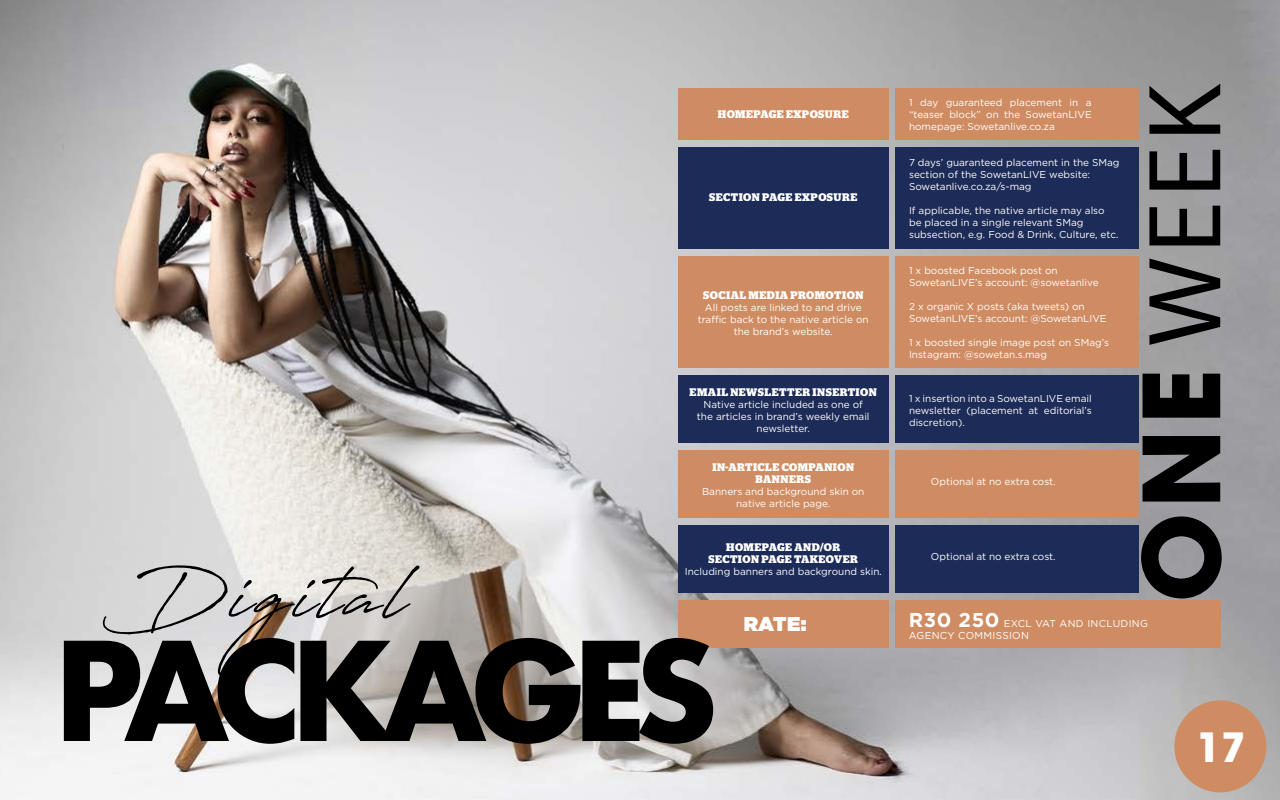
<style>
.page{position:relative;width:1280px;height:800px;background:#fff}
.page>*{position:absolute;margin:0;border:0;box-sizing:border-box;transform-origin:0 0}
.t1{font:700 133px "Futura";letter-spacing:-.11em;color:#000}
.t2{font:105px "Myriad Pro";color:#000}
.t3{font:79.1px "Antro Vectra Bolder";letter-spacing:.06em;color:#000}
.t4{font:700 40px "ITC Avant Garde Std";color:#fff}
.t5{font:900 20px "Gotham";color:#fff}
.t6{font:700 11px/12px "Stag";letter-spacing:.05em;color:#fff;text-align:center}
.t7{font:10px/12px "Gotham";color:#fff}
.t8{font:10px/12px "Gotham";letter-spacing:.03em;color:#fff}
.s1{font-family:"ITC Avant Garde Std";font-weight:700}
.s2{font-family:"Myriad Pro"}
.s3{font-weight:700;font-size:20px}
</style>
<div class="page">
<img style="left:0;top:0;width:1280px;height:800px">
<div style="left:895px;top:600px;width:326px;height:48px;background:#cf8c62"></div>
<div style="left:678px;top:600px;width:211px;height:48px;background:#cf8c62"></div>
<div style="left:895px;top:88px;width:244px;height:52px;background:#cf8c62"></div>
<div style="left:895px;top:147px;width:244px;height:102px;background:#1c2b57"></div>
<div style="left:895px;top:256px;width:244px;height:112px;background:#cf8c62"></div>
<div style="left:895px;top:375px;width:244px;height:68px;background:#1c2b57"></div>
<div style="left:895px;top:450px;width:244px;height:68px;background:#cf8c62"></div>
<div style="left:895px;top:525px;width:244px;height:68px;background:#1c2b57"></div>
<div style="left:678px;top:88px;width:211px;height:52px;background:#cf8c62"></div>
<div style="left:678px;top:147px;width:211px;height:102px;background:#1c2b57"></div>
<div style="left:678px;top:256px;width:211px;height:112px;background:#cf8c62"></div>
<div style="left:678px;top:375px;width:211px;height:68px;background:#1c2b57"></div>
<div style="left:678px;top:450px;width:211px;height:68px;background:#cf8c62"></div>
<div style="left:678px;top:525px;width:211px;height:68px;background:#1c2b57"></div>
<div style="left:1174px;top:700px;width:92px;height:92px;background:#cf8c62;border-radius:50%"></div>
<h2 class="t2" style="left:1120px;top:602px;width:520px;rotate:-90deg"><span class="s1">ONE</span> WEEK</h2>
<p class="t7" style="left:909px;top:97px;width:184px;text-align:justify">1 day guaranteed placement in a “teaser block” on the SowetanLIVE homepage: Sowetanlive.co.za</p>
<p class="t7" style="left:909px;top:157px;width:212px">7 days’ guaranteed placement in the SMag section of the SowetanLIVE website:<br>Sowetanlive.co.za/s-mag</p>
<p class="t7" style="left:909px;top:205px;width:211px">If applicable, the native article may also be placed in a single relevant SMag subsection, e.g. Food &amp; Drink, Culture, etc<span class="s2">.</span></p>
<p class="t7" style="left:909px;top:265px;width:191px">1 x boosted Facebook post on<br>SowetanLIVE’s account: @sowetanlive</p>
<p class="t7" style="left:909px;top:301px;width:199px">2 x organic X posts (aka tweets) on<br>SowetanLIVE’s account: @SowetanLIVE</p>
<p class="t7" style="left:909px;top:337px;width:201px">1 x boosted single image post on SMag’s<br>Instagram: @sowetan.s.mag</p>
<p class="t7" style="left:909px;top:392px;width:184px;text-align:justify">1 x insertion into a SowetanLIVE email newsletter (placement at editorial’s discretion).</p>
<p class="t6" style="left:718px;top:108px;width:132px">HOMEPAGE EXPOSURE</p>
<p class="t6" style="left:709px;top:191px;width:150px">SECTION PAGE EXPOSURE</p>
<p class="t6" style="left:703px;top:289px;width:162px">SOCIAL MEDIA PROMOTION</p>
<p class="t7" style="left:698px;top:301px;width:173px;text-align:center">All posts are linked to and drive traffic back to the native article on the brand’s website.</p>
<p class="t6" style="left:690px;top:386px;width:189px">EMAIL NEWSLETTER INSERTION</p>
<p class="t7" style="left:697px;top:398px;width:174px;text-align:center">Native article included as one of the articles in brand’s weekly email newsletter.</p>
<p class="t6" style="left:712px;top:461px;width:143px">IN-ARTICLE COMPANION<br>BANNERS</p>
<p class="t7" style="left:702px;top:485px;width:164px;text-align:center">Banners and background skin on native article page.</p>
<p class="t6" style="left:708px;top:541px;width:151px">HOMEPAGE AND/OR<br>SECTION PAGE TAKEOVER</p>
<p class="t7" style="left:685px;top:565px;width:198px">Including banners and background skin<span class="s2">.</span></p>
<p class="t7" style="left:931px;top:475px;width:126px">Optional at no extra cost.</p>
<p class="t7" style="left:931px;top:550px;width:126px">Optional at no extra cost.</p>
<h3 class="t3" style="left:112px;top:539px;width:294px">Digital</h3>
<h3 class="t5" style="left:744px;top:609px;width:64px">RATE:</h3>
<p class="t8" style="left:909px;top:617px;width:241px"><span class="s3">R30 250</span> EXCL VAT AND INCLUDING<br>AGENCY COMMISSION</p>
<h1 class="t1" style="left:53px;top:595px;width:667px">PACKAGES</h1>
<h3 class="t4" style="left:1197px;top:721px;width:51px">17</h3>
</div>
